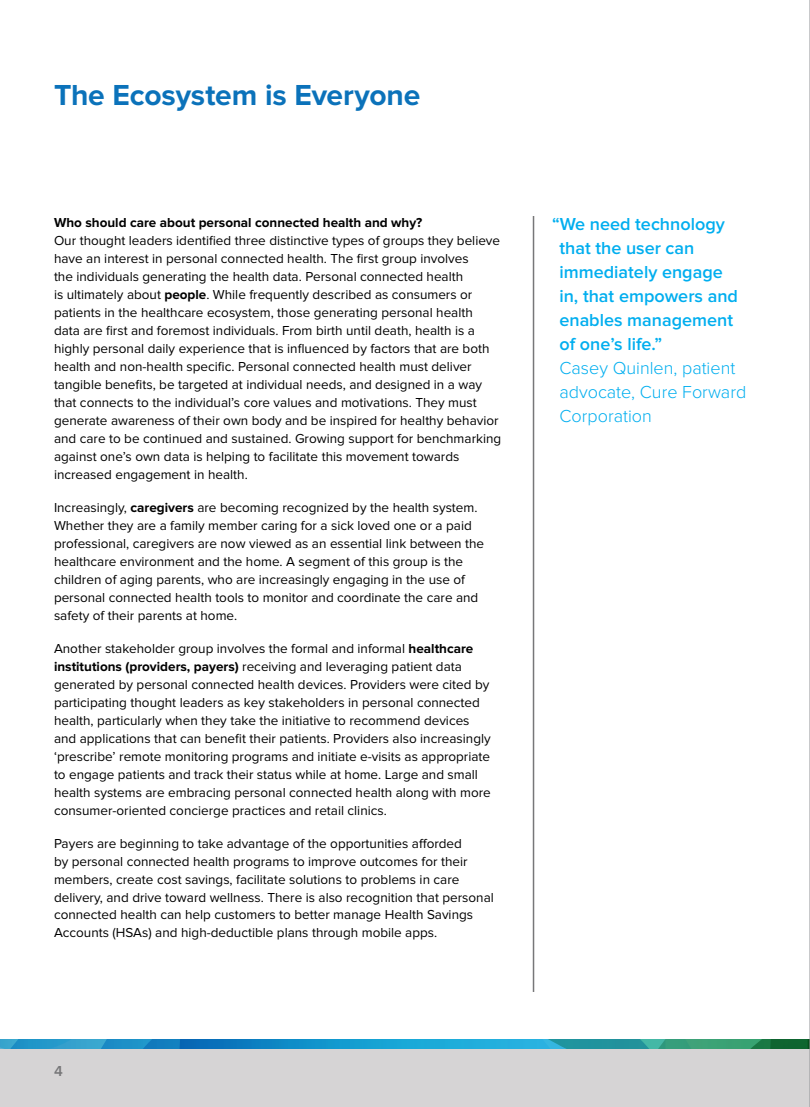
<style>
.page{position:relative;width:810px;height:1107px;background:#fff}
.page>*{position:absolute;margin:0;border:0;box-sizing:border-box;transform-origin:0 0}
.t1{font:700 30px "Proxima Nova";letter-spacing:-.005em;color:#0b72ba}
.t2{font:600 18px/24px "Proxima Nova";color:#00aeef}
.t3{font:300 18px/24px "Proxima Nova";color:#00aeef}
.t4{font:600 15px "Proxima Nova";color:#777779}
.t5{font:13.5px/18px "Proxima Nova";color:#000}
.t6{font:700 13.5px "Proxima Nova";color:#000}
.s1{font-weight:700}
</style>
<div class="page">
<svg style="left:0;top:1040px;width:809px;height:9px"></svg>
<div style="left:0;top:1049px;width:810px;height:58px;background:#d6d4d5"></div>
<hr style="left:533px;top:216px;width:1px;height:776px;background:#777779">
<hr style="left:809px;top:0;width:1px;height:1107px;background:#939598">
<h1 class="t1" style="left:54px;top:77px;width:368px">The Ecosystem is Everyone</h1>
<p class="t6" style="left:54px;top:214px;width:370px">Who should care about personal connected health and why?</p>
<p class="t5" style="left:54px;top:231px;width:449px">Our thought leaders identified three distinctive types of groups they believe have an interest in personal connected health. The first group involves<br>the individuals generating the health data. Personal connected health<br>is ultimately about <span class="s1">people</span>. While frequently described as consumers or patients in the healthcare ecosystem, those generating personal health data are first and foremost individuals. From birth until death, health is a highly personal daily experience that is influenced by factors that are both health and non-health specific. Personal connected health must deliver tangible benefits, be targeted at individual needs, and designed in a way that connects to the individual’s core values and motivations. They must generate awareness of their own body and be inspired for healthy behavior and care to be continued and sustained. Growing support for benchmarking against one’s own data is helping to facilitate this movement towards increased engagement in health.</p>
<p class="t5" style="left:54px;top:498px;width:432px">Increasingly, <span class="s1">caregivers</span> are becoming recognized by the health system.<br>Whether they are a family member caring for a sick loved one or a paid professional, caregivers are now viewed as an essential link between the healthcare environment and the home. A segment of this group is the children of aging parents, who are increasingly engaging in the use of personal connected health tools to monitor and coordinate the care and safety of their parents at home.</p>
<p class="t5" style="left:54px;top:639px;width:438px">Another stakeholder group involves the formal and informal <span class="s1">healthcare institutions (providers, payers)</span> receiving and leveraging patient data generated by personal connected health devices. Providers were cited by participating thought leaders as key stakeholders in personal connected health, particularly when they take the initiative to recommend devices and applications that can benefit their patients. Providers also increasingly ‘prescribe’ remote monitoring programs and initiate e-visits as appropriate to engage patients and track their status while at home. Large and small health systems are embracing personal connected health along with more consumer-oriented concierge practices and retail clinics.</p>
<p class="t5" style="left:54px;top:834px;width:441px">Payers are beginning to take advantage of the opportunities afforded<br>by personal connected health programs to improve outcomes for their members, create cost savings, facilitate solutions to problems in care delivery, and drive toward wellness. There is also recognition that personal connected health can help customers to better manage Health Savings Accounts (HSAs) and high-deductible plans through mobile apps.</p>
<p class="t4" style="left:54px;top:1062px;width:10px">4</p>
<h2 class="t2" style="left:559px;top:213px;width:180px;text-indent:-7px">“We need technology that the user can immediately engage in, that empowers and enables management of one’s life.”</h2>
<h2 class="t3" style="left:559px;top:356px;width:188px">Casey Quinlen, patient advocate, Cure Forward<br>Corporation</h2>
</div>
